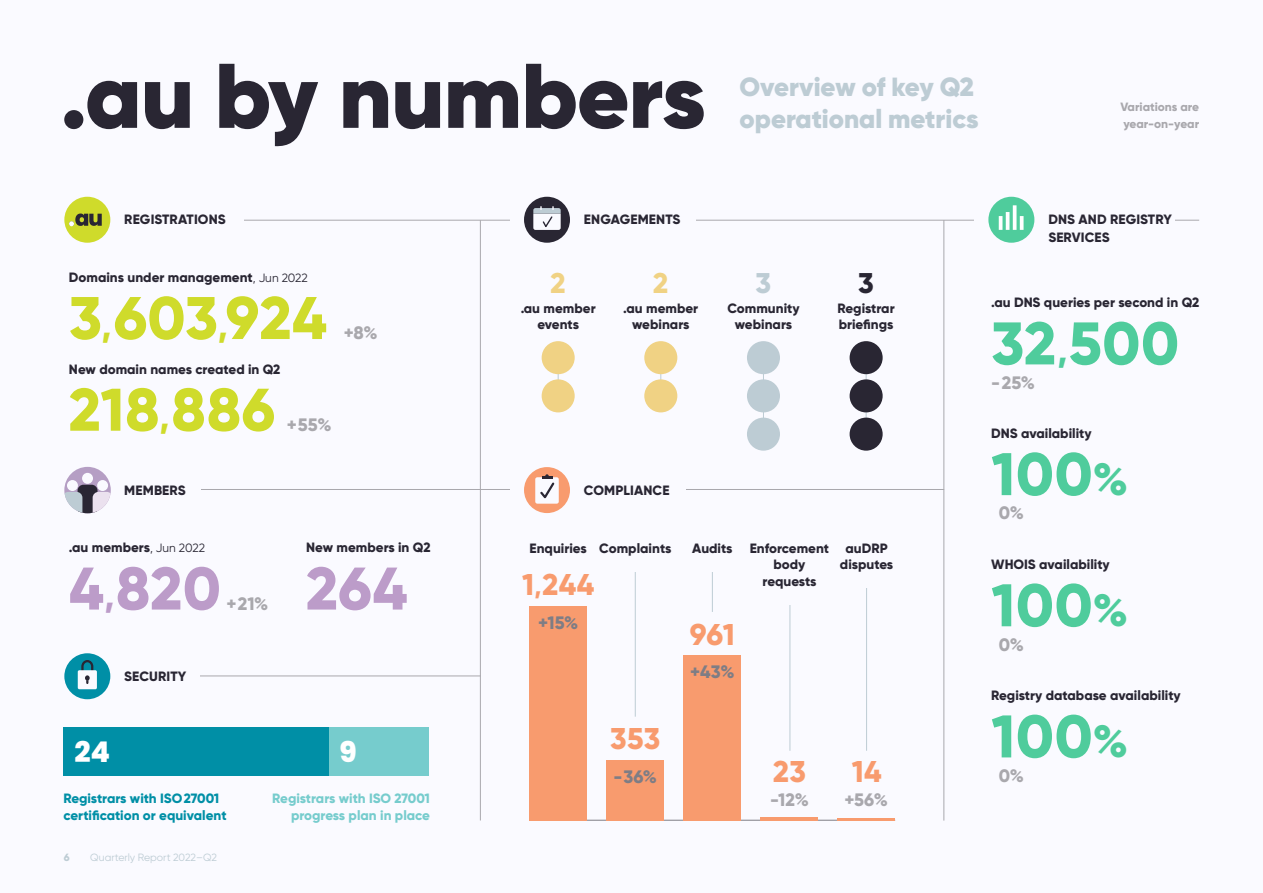
<style>
.page{position:relative;width:1263px;height:893px;background:#fafaff}
.page>*{position:absolute;margin:0;border:0;box-sizing:border-box;transform-origin:0 0}
.t1{font:900 91.5px "Gilroy";letter-spacing:-.005em;color:#292633}
.t2{font:800 60px "Gilroy";letter-spacing:.01em;color:#4fcc9c}
.t3{font:800 60px "Gilroy";letter-spacing:.005em;color:#cfdb2b}
.t4{font:800 60px "Gilroy";letter-spacing:.005em;color:#bc9cc9}
.t5{font:800 30px "Gilroy";letter-spacing:.01em;color:#f89b6e}
.t6{font:800 28.5px "Poppins";color:#fff}
.t7{font:800 28.5px "Gilroy";color:#f0d284}
.t8{font:800 28.5px "Gilroy";color:#292633}
.t9{font:800 28.5px "Gilroy";color:#bdccd4}
.t10{font:900 26.25px/31.5px "Gilroy";color:#bdccd4}
.t11{font:800 18px "Gilroy";letter-spacing:.005em;color:#a9a8ad}
.t12{font:800 18px "Gilroy";color:#7e7d85}
.t13{font:800 13.5px/16.5px "Gilroy";color:#292633;text-align:center}
.t14{font:800 13.5px/16.5px "Gilroy";color:#008fa6}
.t15{font:800 13.5px/16.5px "Gilroy";letter-spacing:-.005em;color:#76cccd;text-align:right}
.t16{font:800 12px/17.2px "Gilroy";color:#a9a8ad}
.t17{font:10.5px "Gilroy";color:#bdccd4}
.t18{font:800 10.5px "Gilroy";color:#bdccd4}
.s1{font-weight:400;font-size:12px}
.s2{font-size:34.5px}
.s3{font-size:24px}
.s4{font-size:45px}
</style>
<div class="page">
<hr style="left:86px;top:220px;width:1113px;height:1px;background:#a9a8ad">
<hr style="left:86px;top:489px;width:858px;height:1px;background:#a9a8ad">
<hr style="left:86px;top:676px;width:395px;height:1px;background:#a9a8ad">
<hr style="left:943px;top:220px;width:1px;height:601px;background:#a9a8ad">
<hr style="left:480px;top:220px;width:1px;height:600px;background:#a9a8ad">
<div style="left:1048px;top:215px;width:127px;height:27px;background:#fafaff"></div>
<div style="left:974px;top:169px;width:74px;height:102px;background:#fafaff"></div>
<div style="left:988px;top:197px;width:46px;height:46px;background:#4fcc9c;border-radius:50%"></div>
<hr style="left:999px;top:216px;width:3px;height:14px;background:#fff">
<hr style="left:1006px;top:212px;width:3px;height:18px;background:#fff">
<hr style="left:1013px;top:205px;width:3px;height:25px;background:#fff">
<hr style="left:1020px;top:216px;width:3px;height:14px;background:#fff">
<div style="left:510px;top:439px;width:74px;height:102px;background:#fafaff"></div>
<div style="left:584px;top:485px;width:102px;height:10px;background:#fafaff"></div>
<div style="left:524px;top:467px;width:46px;height:46px;background:#f89b6e;border-radius:50%"></div>
<div style="left:535px;top:477px;width:24px;height:27px;background:#fafaff;border-radius:2px"></div>
<svg style="left:538px;top:474px;width:18px;height:25px"></svg>
<hr style="left:530px;top:820px;width:365px;height:1px;background:#7e7d85">
<hr style="left:712px;top:561px;width:1px;height:51px;background:#bdccd4">
<div style="left:692px;top:543px;width:40px;height:28px;background:#fafaff"></div>
<hr style="left:790px;top:574px;width:1px;height:177px;background:#bdccd4">
<div style="left:750px;top:543px;width:79px;height:61px;background:#fafaff"></div>
<hr style="left:866px;top:574px;width:1px;height:177px;background:#bdccd4">
<div style="left:839px;top:543px;width:55px;height:45px;background:#fafaff"></div>
<div style="left:529px;top:606px;width:57px;height:214px;background:#f89b6e"></div>
<div style="left:606px;top:760px;width:57px;height:60px;background:#f89b6e"></div>
<div style="left:683px;top:655px;width:58px;height:165px;background:#f89b6e"></div>
<svg style="left:761px;top:817px;width:57px;height:3px"></svg>
<hr style="left:838px;top:818px;width:57px;height:2px;background:#f89b6e">
<hr style="left:635px;top:567px;width:1px;height:150px;background:#bdccd4">
<div style="left:599px;top:543px;width:72px;height:28px;background:#fafaff"></div>
<div style="left:584px;top:215px;width:112px;height:9px;background:#fafaff"></div>
<div style="left:510px;top:169px;width:74px;height:102px;background:#fafaff"></div>
<div style="left:524px;top:197px;width:46px;height:46px;background:#292633;border-radius:50%"></div>
<svg style="left:533px;top:207px;width:28px;height:23px"></svg>
<div style="left:124px;top:671px;width:76px;height:10px;background:#fafaff"></div>
<div style="left:50px;top:625px;width:74px;height:102px;background:#fafaff"></div>
<div style="left:64px;top:653px;width:46px;height:46px;background:#008fa6;border-radius:50%"></div>
<div style="left:78px;top:670px;width:19px;height:19px;background:#fafaff;border-radius:2px"></div>
<svg style="left:80px;top:660px;width:14px;height:24px"></svg>
<svg style="left:63px;top:728px;width:365px;height:48px;background:#209fb0"></svg>
<div style="left:124px;top:485px;width:77px;height:10px;background:#fafaff"></div>
<div style="left:50px;top:439px;width:74px;height:102px;background:#fafaff"></div>
<div style="left:64px;top:467px;width:47px;height:46px;background:#b59ec4;border-radius:50%"></div>
<div style="left:82px;top:473px;width:11px;height:11px;background:#fafaff;border-radius:50%"></div>
<div style="left:67px;top:480px;width:11px;height:11px;background:#fafaff;border-radius:50%"></div>
<div style="left:97px;top:480px;width:11px;height:11px;background:#fafaff;border-radius:50%"></div>
<svg style="left:65px;top:485px;width:46px;height:28px"></svg>
<div style="left:124px;top:215px;width:120px;height:9px;background:#fafaff"></div>
<div style="left:50px;top:169px;width:74px;height:102px;background:#fafaff"></div>
<div style="left:64px;top:197px;width:46px;height:46px;background:#cfdb2b;border-radius:50%"></div>
<svg style="left:69px;top:214px;width:33px;height:12px"></svg>
<hr style="left:660px;top:360px;width:1px;height:35px;background:#bdccd4">
<div style="left:644px;top:341px;width:33px;height:33px;background:#f0d284;border-radius:50%"></div>
<div style="left:644px;top:379px;width:33px;height:33px;background:#f0d284;border-radius:50%"></div>
<hr style="left:866px;top:356px;width:1px;height:78px;background:#bdccd4">
<div style="left:850px;top:341px;width:33px;height:33px;background:#292633;border-radius:50%"></div>
<div style="left:850px;top:379px;width:33px;height:33px;background:#292633;border-radius:50%"></div>
<div style="left:850px;top:418px;width:33px;height:33px;background:#292633;border-radius:50%"></div>
<hr style="left:763px;top:356px;width:1px;height:78px;background:#bdccd4">
<div style="left:747px;top:341px;width:33px;height:33px;background:#bdccd4;border-radius:50%"></div>
<div style="left:747px;top:379px;width:33px;height:33px;background:#bdccd4;border-radius:50%"></div>
<div style="left:747px;top:418px;width:33px;height:33px;background:#bdccd4;border-radius:50%"></div>
<hr style="left:558px;top:356px;width:1px;height:40px;background:#bdccd4">
<div style="left:542px;top:341px;width:33px;height:33px;background:#f0d284;border-radius:50%"></div>
<div style="left:542px;top:379px;width:33px;height:33px;background:#f0d284;border-radius:50%"></div>
<h1 class="t1" style="left:61px;top:38px;width:646px">.au by numbers</h1>
<h3 class="t10" style="left:739px;top:71px;width:240px">Overview of key Q2 operational metrics</h3>
<p class="t16" style="left:1120px;top:98px;width:80px">Variations are year-on-year</p>
<p class="t13" style="left:124px;top:211px;width:103px">REGISTRATIONS</p>
<p class="t13" style="left:69px;top:269px;width:240px">Domains under management<span class="s1">, Jun 2022</span></p>
<h2 class="t3" style="left:69px;top:280px;width:259px">3<span class="s2">,</span>603<span class="s2">,</span>924</h2>
<p class="t13" style="left:69px;top:361px;width:213px">New domain names created in Q2</p>
<h2 class="t3" style="left:69px;top:372px;width:208px">218<span class="s2">,</span>886</h2>
<h3 class="t11" style="left:287px;top:413px;width:46px">+55%</h3>
<h3 class="t11" style="left:344px;top:321px;width:36px">+8%</h3>
<p class="t13" style="left:124px;top:482px;width:63px">MEMBERS</p>
<p class="t13" style="left:69px;top:539px;width:138px">.au members<span class="s1">, Jun 2022</span></p>
<h2 class="t4" style="left:69px;top:551px;width:153px">4<span class="s2">,</span>820</h2>
<h3 class="t11" style="left:227px;top:592px;width:43px">+21%</h3>
<p class="t13" style="left:124px;top:668px;width:64px">SECURITY</p>
<p class="t13" style="left:306px;top:539px;width:126px">New members in Q2</p>
<h2 class="t4" style="left:306px;top:551px;width:103px">264</h2>
<h3 class="t6" style="left:74px;top:735px;width:37px">24</h3>
<h3 class="t6" style="left:339px;top:735px;width:19px">9</h3>
<p class="t14" style="left:63px;top:790px;width:165px">Registrars with ISO27001 certification or equivalent</p>
<p class="t15" style="left:272px;top:790px;width:159px">Registrars with ISO 27001 progress plan in place</p>
<p class="t18" style="left:64px;top:851px;width:7px">6</p>
<p class="t17" style="left:90px;top:851px;width:128px">Quarterly Report 2022–Q2</p>
<p class="t13" style="left:584px;top:211px;width:98px">ENGAGEMENTS</p>
<h3 class="t7" style="left:551px;top:265px;width:17px">2</h3>
<p class="t13" style="left:521px;top:299px;width:76px">.au member events</p>
<h3 class="t7" style="left:653px;top:265px;width:17px">2</h3>
<p class="t13" style="left:623px;top:299px;width:76px">.au member webinars</p>
<h3 class="t9" style="left:756px;top:265px;width:17px">3</h3>
<p class="t13" style="left:727px;top:299px;width:74px">Community webinars</p>
<h3 class="t8" style="left:858px;top:265px;width:17px">3</h3>
<p class="t13" style="left:837px;top:299px;width:59px;text-align:left">Registrar briefings</p>
<p class="t13" style="left:584px;top:482px;width:87px">COMPLIANCE</p>
<p class="t13" style="left:599px;top:540px;width:74px">Complaints</p>
<p class="t13" style="left:529px;top:540px;width:59px">Enquiries</p>
<h3 class="t5" style="left:522px;top:566px;width:74px">1<span class="s3">,</span>244</h3>
<h3 class="t12" style="left:538px;top:612px;width:42px">+15%</h3>
<p class="t13" style="left:692px;top:540px;width:42px">Audits</p>
<h3 class="t5" style="left:690px;top:615px;width:46px">961</h3>
<h3 class="t12" style="left:690px;top:660px;width:46px">+43%</h3>
<p class="t13" style="left:750px;top:540px;width:81px">Enforcement body requests</p>
<p class="t13" style="left:840px;top:540px;width:55px">auDRP disputes</p>
<h3 class="t5" style="left:610px;top:719px;width:52px">353</h3>
<h3 class="t12" style="left:613px;top:765px;width:45px">-36%</h3>
<h3 class="t5" style="left:773px;top:753px;width:34px">23</h3>
<h3 class="t11" style="left:770px;top:788px;width:40px">-12%</h3>
<h3 class="t5" style="left:852px;top:753px;width:31px">14</h3>
<h3 class="t11" style="left:844px;top:788px;width:45px">+56%</h3>
<p class="t13" style="left:1048px;top:211px;width:125px;line-height:18px;text-align:left">DNS AND REGISTRY<br>SERVICES</p>
<p class="t13" style="left:991px;top:294px;width:210px">.au DNS queries per second in Q2</p>
<h2 class="t2" style="left:991px;top:306px;width:189px">32<span class="s2">,</span>500</h2>
<h3 class="t11" style="left:991px;top:371px;width:45px">-25%</h3>
<p class="t13" style="left:991px;top:425px;width:102px">DNS availability</p>
<h2 class="t2" style="left:991px;top:436px;width:138px">100<span class="s4">%</span></h2>
<h3 class="t11" style="left:999px;top:502px;width:27px">0%</h3>
<p class="t13" style="left:991px;top:556px;width:120px">WHOIS availability</p>
<h2 class="t2" style="left:991px;top:567px;width:138px">100<span class="s4">%</span></h2>
<h3 class="t11" style="left:999px;top:633px;width:27px">0%</h3>
<p class="t13" style="left:991px;top:687px;width:191px">Registry database availability</p>
<h2 class="t2" style="left:991px;top:699px;width:138px">100<span class="s4">%</span></h2>
<h3 class="t11" style="left:999px;top:764px;width:27px">0%</h3>
</div>
